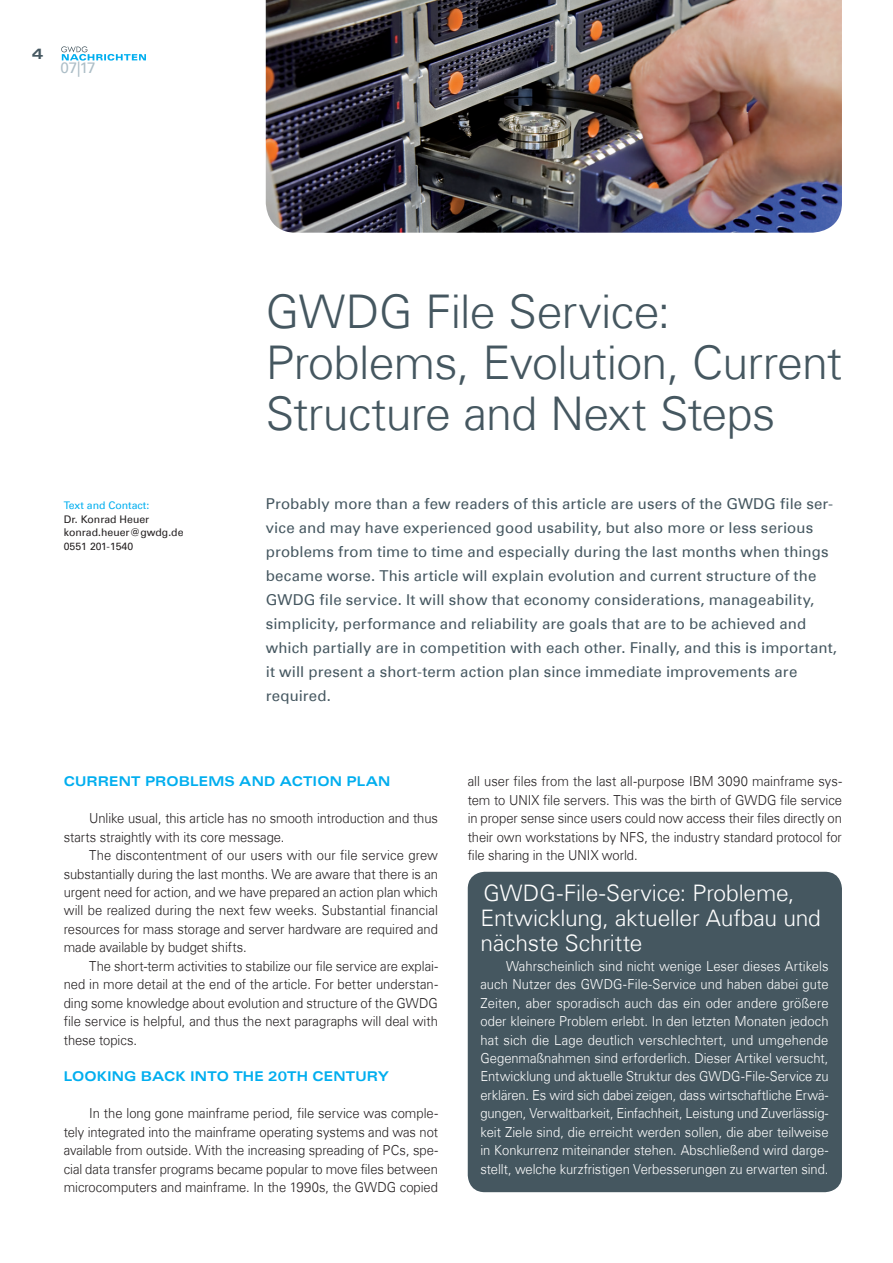
<style>
.page{position:relative;width:893px;height:1263px;background:#fff}
.page>*{position:absolute;margin:0;border:0;box-sizing:border-box;transform-origin:0 0}
.t1{font:300 46.5px/51px "Univers Com 45";letter-spacing:-.015em;color:#455760}
.t2{font:300 22.8px/24.9px "Univers Com 45";letter-spacing:-.01em;color:#fff}
.t3{font:15.3px "Univers Com 55 Roman";color:#adbec7}
.t4{font:15px/24px "Univers Com 55 Roman";letter-spacing:.005em;color:#455760}
.t5{font:15px "Univers Com 63 Bold Ext";color:#455760}
.t6{font:300 13.8px/18.5px "Univers Com 45";letter-spacing:-.005em;color:#231f20;text-align:justify;scale:.94 1}
.t7{font:300 13.8px/18.5px "Univers Com 45";letter-spacing:-.005em;color:#fff;text-align:justify;scale:.94 1}
.t8{font:13.5px "Univers Com 63 Bold Ext";letter-spacing:.01em;color:#00aeef;scale:.94 1}
.t9{font:10.5px/13.5px "Univers Com 55 Roman";color:#231f20}
.t10{font:10.5px "Univers Com 55 Roman";color:#00aeef}
</style>
<div class="page">
<svg style="left:61px;top:46px;width:85px;height:15px"></svg>
<div style="left:468px;top:872px;width:374px;height:320px;background:#455760;border-radius:17px"></div>
<img style="left:266px;top:0;width:576px;height:233px">
<p class="t5" style="left:32px;top:45px;width:13px">4</p>
<p class="t3" style="left:61px;top:58px;width:37px">07|17</p>
<p class="t10" style="left:64px;top:499px;width:87px">Text and Contact:</p>
<p class="t9" style="left:64px;top:512px;width:121px">Dr. Konrad Heuer konrad.heuer@gwdg.de<br>0551 201-1540</p>
<h1 class="t1" style="left:266px;top:286px;width:578px">GWDG File Service:<br>Problems, Evolution, Current<br>Structure and Next Steps</h1>
<p class="t4" style="left:266px;top:492px;width:573px">Probably more than a few readers of this article are users of the GWDG file ser&shy;vice and may have experienced good usability, but also more or less serious problems from time to time and especially during the last months when things became worse. This article will explain evolution and current structure of the GWDG file service. It will show that economy considerations, manageability, simplicity, performance and reliability are goals that are to be achieved and which partially are in competition with each other. Finally, and this is important, it will present a short-term action plan since immediate improvements are required.</p>
<p class="t8" style="left:64px;top:774px;width:349px">CURRENT PROBLEMS AND ACTION PLAN</p>
<p class="t6" style="left:64px;top:809px;width:400px;text-indent:26px">Unlike usual, this article has no smooth introduction and thus starts straightly with its core message.</p>
<p class="t6" style="left:64px;top:846px;width:400px;text-indent:26px">The discontentment of our users with our file service grew substantially during the last months. We are aware that there is an urgent need for action, and we have prepared an action plan which will be realized during the next few weeks. Substantial financial resources for mass storage and server hardware are required and made available by budget shifts.</p>
<p class="t6" style="left:64px;top:957px;width:400px;text-indent:26px">The short-term activities to stabilize our file service are explai&shy;ned in more detail at the end of the article. For better understan&shy;ding some knowledge about evolution and structure of the GWDG file service is helpful, and thus the next paragraphs will deal with these topics.</p>
<p class="t8" style="left:64px;top:1069px;width:348px">LOOKING BACK INTO THE 20TH CENTURY</p>
<p class="t6" style="left:64px;top:1104px;width:400px;text-indent:26px">In the long gone mainframe period, file service was comple&shy;tely integrated into the mainframe operating systems and was not available from outside. With the increasing spreading of PCs, spe&shy;cial data transfer programs became popular to move files between microcomputers and mainframe. In the 1990s, the GWDG copied</p>
<p class="t6" style="left:468px;top:772px;width:400px">all user files from the last all-purpose IBM 3090 mainframe sys&shy;tem to UNIX file servers. This was the birth of GWDG file service in proper sense since users could now access their files directly on their own workstations by NFS, the industry standard protocol for file sharing in the UNIX world.</p>
<h2 class="t2" style="left:480px;top:880px;width:342px">GWDG-File-Service: Probleme,<br>Entwicklung, aktueller Aufbau und nächste Schritte</h2>
<p class="t7" style="left:480px;top:957px;width:372px;text-indent:26px">Wahrscheinlich sind nicht wenige Leser dieses Artikels auch Nutzer des GWDG-File-Service und haben dabei gute Zeiten, aber sporadisch auch das ein oder andere größere oder kleinere Problem erlebt. In den letzten Monaten jedoch hat sich die Lage deutlich verschlechtert, und umgehende Gegenmaßnahmen sind erforderlich. Dieser Artikel versucht, Entwicklung und aktuelle Struktur des GWDG-File-Service zu erklären. Es wird sich dabei zeigen, dass wirtschaftliche Erwä&shy;gungen, Verwaltbarkeit, Einfachheit, Leistung und Zuverlässig&shy;keit Ziele sind, die erreicht werden sollen, die aber teilweise in Konkurrenz miteinander stehen. Abschließend wird darge&shy;stellt, welche kurzfristigen Verbesserungen zu erwarten sind.</p>
</div>
